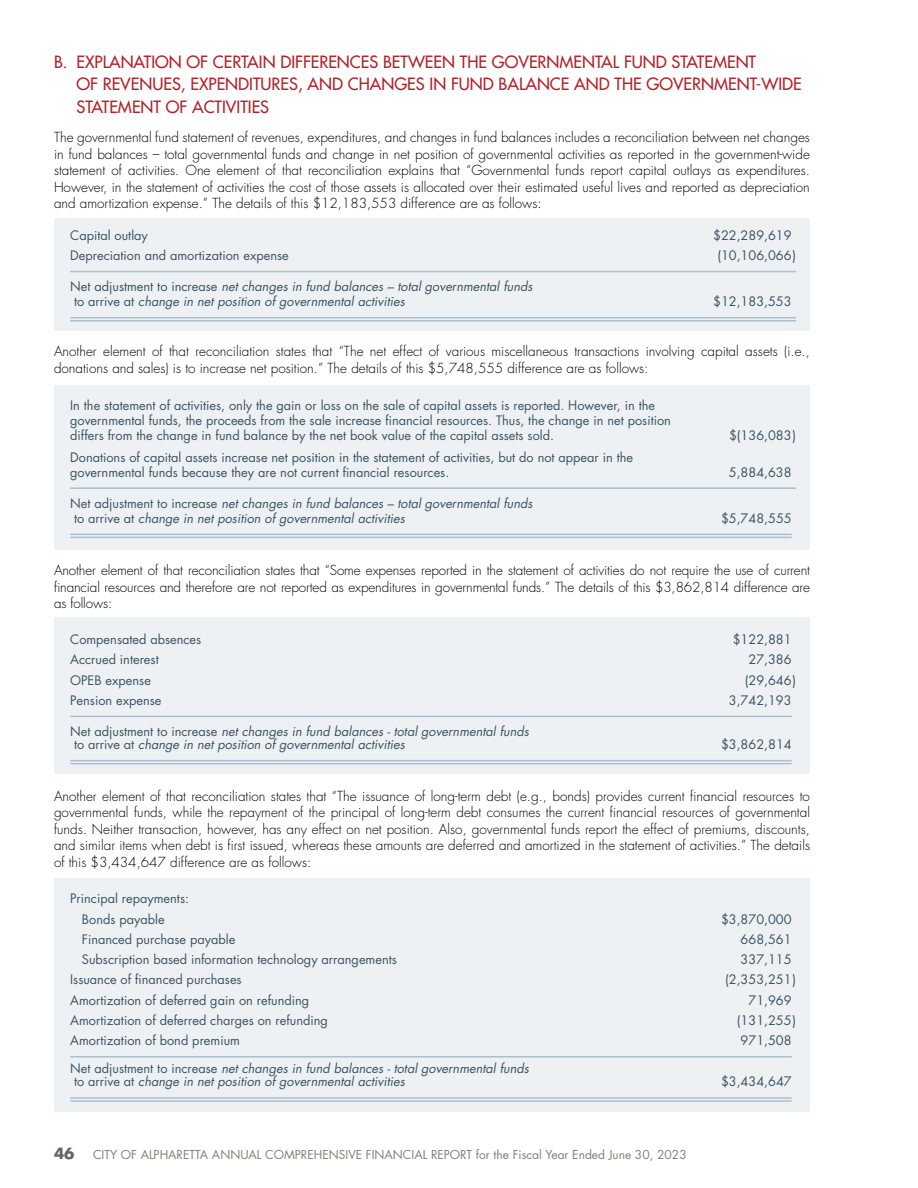
<style>
.page{position:relative;width:918px;height:1188px;background:#fff}
.page>*{position:absolute;margin:0;border:0;box-sizing:border-box;transform-origin:0 0}
.t1{font:500 16.5px/22.5px "Futura Std";color:#b32129}
.t2{font:700 15px "Futura Std";color:#626563}
.t3{font:300 13.5px/16.5px "Futura Std";color:#000;text-align:justify}
.t4{font:12.75px/15px "Futura Std";color:#3d5462}
.t5{font:italic 12.75px/13.5px "Futura Std";color:#3d5462}
.t6{font:12px "Futura Std";color:#7f8175}
.s1{font-style:normal}
</style>
<div class="page">
<div style="left:54px;top:617px;width:756px;height:157px;background:#edf1f4"></div>
<hr style="left:70px;top:716px;width:722px;height:1px;background:#acbfcf">
<hr style="left:70px;top:760px;width:722px;height:1px;background:#acbfcf">
<hr style="left:70px;top:763px;width:722px;height:1px;background:#acbfcf">
<div style="left:54px;top:385px;width:756px;height:164px;background:#edf1f4"></div>
<hr style="left:70px;top:487px;width:726px;height:2px;background:#acbfcf">
<hr style="left:70px;top:534px;width:722px;height:1px;background:#acbfcf">
<hr style="left:70px;top:537px;width:722px;height:1px;background:#acbfcf">
<div style="left:54px;top:879px;width:756px;height:233px;background:#edf1f4"></div>
<hr style="left:70px;top:1056px;width:722px;height:2px;background:#acbfcf">
<hr style="left:70px;top:1097px;width:722px;height:2px;background:#acbfcf">
<hr style="left:70px;top:1100px;width:722px;height:2px;background:#acbfcf">
<div style="left:54px;top:218px;width:756px;height:113px;background:#edf1f4"></div>
<hr style="left:70px;top:271px;width:726px;height:1px;background:#acbfcf">
<hr style="left:70px;top:317px;width:726px;height:2px;background:#acbfcf">
<hr style="left:70px;top:320px;width:726px;height:2px;background:#acbfcf">
<p class="t1" style="left:77px;top:50px;width:727px;text-indent:-23px">B. EXPLANATION OF CERTAIN DIFFERENCES BETWEEN THE GOVERNMENTAL FUND STATEMENT<br>OF REVENUES, EXPENDITURES, AND CHANGES IN FUND BALANCE AND THE GOVERNMENT-WIDE<br>STATEMENT OF ACTIVITIES</p>
<p class="t3" style="left:54px;top:129px;width:758px">The governmental fund statement of revenues, expenditures, and changes in fund balances includes a reconciliation between net changes in fund balances – total governmental funds and change in net position of governmental activities as reported in the government-wide statement of activities. One element of that reconciliation explains that “Governmental funds report capital outlays as expenditures.<br>However, in the statement of activities the cost of those assets is allocated over their estimated useful lives and reported as depreciation and amortization expense.” The details of this $12,183,553 difference are as follows:</p>
<p class="t4" style="left:70px;top:228px;width:79px">Capital outlay</p>
<p class="t4" style="left:713px;top:228px;width:80px">$22,289,619</p>
<p class="t4" style="left:70px;top:248px;width:220px">Depreciation and amortization expense</p>
<p class="t4" style="left:717px;top:248px;width:80px">(10,106,066)</p>
<p class="t5" style="left:74px;top:279px;width:460px;line-height:15px;text-indent:-4px"><span class="s1">Net adjustment to increase</span> net changes in fund balances – total governmental funds <span class="s1">to arrive at</span> change in net position of governmental activities</p>
<p class="t4" style="left:713px;top:294px;width:80px">$12,183,553</p>
<p class="t3" style="left:54px;top:344px;width:758px">Another element of that reconciliation states that “The net effect of various miscellaneous transactions involving capital assets (i.e., donations and sales) is to increase net position.” The details of this $5,748,555 difference are as follows:</p>
<p class="t4" style="left:70px;top:398px;width:602px">In the statement of activities, only the gain or loss on the sale of capital assets is reported. However, in the governmental funds, the proceeds from the sale increase financial resources. Thus, the change in net position differs from the change in fund balance by the net book value of the capital assets sold.</p>
<p class="t4" style="left:70px;top:450px;width:565px">Donations of capital assets increase net position in the statement of activities, but do not appear in the governmental funds because they are not current financial resources.</p>
<p class="t5" style="left:74px;top:496px;width:460px;line-height:15px;text-indent:-4px"><span class="s1">Net adjustment to increase</span> net changes in fund balances – total governmental funds <span class="s1">to arrive at</span> change in net position of governmental activities</p>
<p class="t4" style="left:729px;top:428px;width:69px">$(136,083)</p>
<p class="t4" style="left:729px;top:465px;width:64px">5,884,638</p>
<p class="t4" style="left:721px;top:511px;width:72px">$5,748,555</p>
<p class="t3" style="left:54px;top:562px;width:758px">Another element of that reconciliation states that “Some expenses reported in the statement of activities do not require the use of current financial resources and therefore are not reported as expenditures in governmental funds.” The details of this $3,862,814 difference are as follows:</p>
<p class="t4" style="left:70px;top:632px;width:133px">Compensated absences</p>
<p class="t4" style="left:733px;top:632px;width:60px">$122,881</p>
<p class="t4" style="left:70px;top:652px;width:90px">Accrued interest</p>
<p class="t4" style="left:748px;top:652px;width:45px">27,386</p>
<p class="t4" style="left:70px;top:673px;width:82px">OPEB expense</p>
<p class="t4" style="left:745px;top:673px;width:53px">(29,646)</p>
<p class="t4" style="left:70px;top:693px;width:93px">Pension expense</p>
<p class="t4" style="left:729px;top:693px;width:64px">3,742,193</p>
<p class="t5" style="left:74px;top:724px;width:456px;text-indent:-4px"><span class="s1">Net adjustment to increase</span> net changes in fund balances - total governmental funds <span class="s1">to arrive at</span> change in net position of governmental activities</p>
<p class="t4" style="left:721px;top:737px;width:72px">$3,862,814</p>
<p class="t3" style="left:54px;top:788px;width:758px">Another element of that reconciliation states that “The issuance of long-term debt (e.g., bonds) provides current financial resources to governmental funds, while the repayment of the principal of long-term debt consumes the current financial resources of governmental funds. Neither transaction, however, has any effect on net position. Also, governmental funds report the effect of premiums, discounts, and similar items when debt is first issued, whereas these amounts are deferred and amortized in the statement of activities.” The details of this $3,434,647 difference are as follows:</p>
<p class="t4" style="left:82px;top:889px;width:109px;line-height:20.2px;text-indent:-12px">Principal repayments:<br>Bonds payable</p>
<p class="t4" style="left:721px;top:912px;width:72px">$3,870,000</p>
<p class="t4" style="left:82px;top:932px;width:155px">Financed purchase payable</p>
<p class="t4" style="left:741px;top:932px;width:53px">668,561</p>
<p class="t4" style="left:82px;top:952px;width:316px">Subscription based information technology arrangements</p>
<p class="t4" style="left:741px;top:952px;width:53px">337,115</p>
<p class="t4" style="left:70px;top:972px;width:173px">Issuance of financed purchases</p>
<p class="t4" style="left:725px;top:972px;width:72px">(2,353,251)</p>
<p class="t4" style="left:70px;top:993px;width:241px">Amortization of deferred gain on refunding</p>
<p class="t4" style="left:748px;top:993px;width:45px">71,969</p>
<p class="t4" style="left:70px;top:1013px;width:259px">Amortization of deferred charges on refunding</p>
<p class="t4" style="left:737px;top:1013px;width:61px">(131,255)</p>
<p class="t4" style="left:70px;top:1033px;width:171px">Amortization of bond premium</p>
<p class="t4" style="left:741px;top:1033px;width:53px">971,508</p>
<p class="t5" style="left:74px;top:1062px;width:456px;text-indent:-4px"><span class="s1">Net adjustment to increase</span> net changes in fund balances - total governmental funds <span class="s1">to arrive at</span> change in net position of governmental activities</p>
<p class="t4" style="left:721px;top:1074px;width:72px">$3,434,647</p>
<p class="t2" style="left:54px;top:1144px;width:22px">46</p>
<p class="t6" style="left:93px;top:1147px;width:595px">CITY OF ALPHARETTA ANNUAL COMPREHENSIVE FINANCIAL REPORT for the Fiscal Year Ended June 30, 2023</p>
</div>
